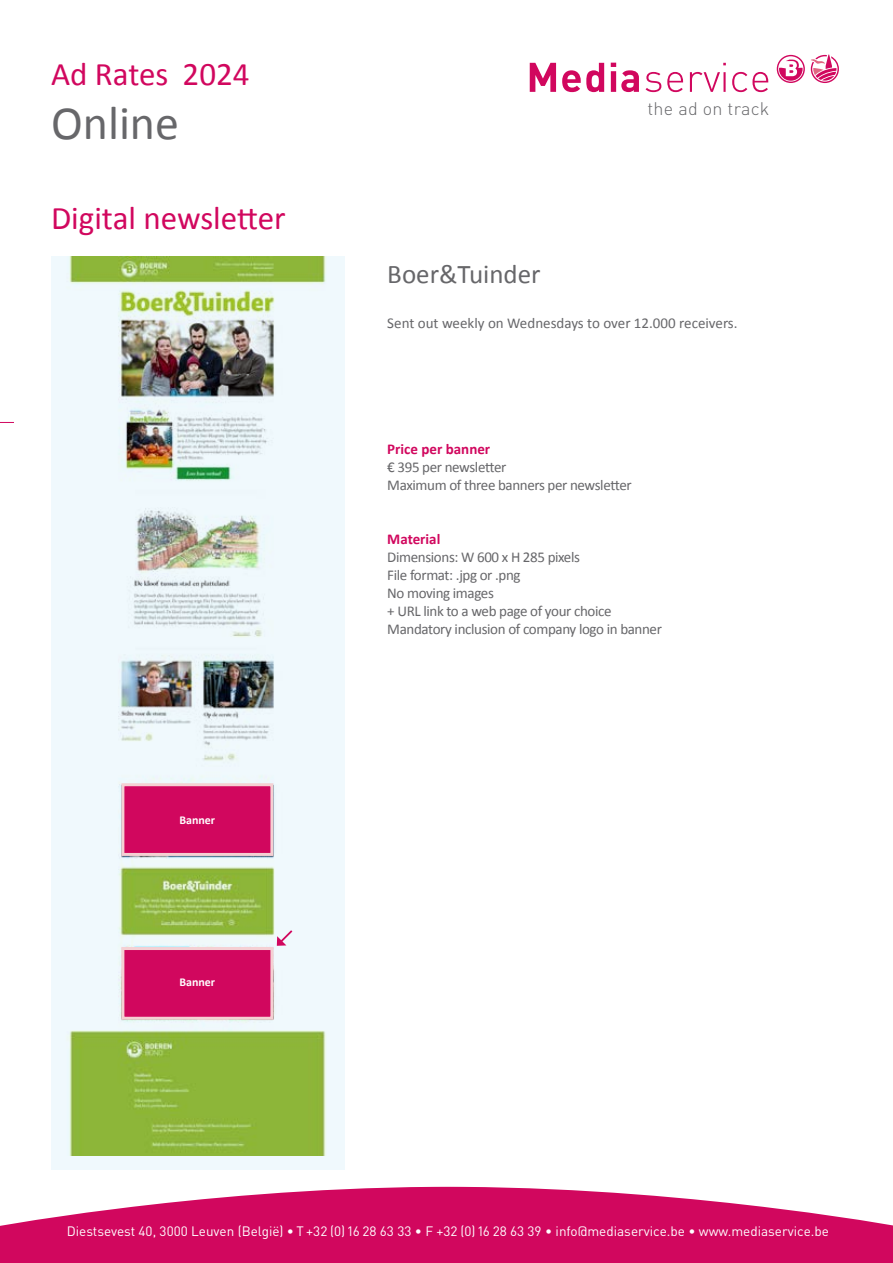
<style>
.page{position:relative;width:893px;height:1263px;background:#fff}
.page>*{position:absolute;margin:0;border:0;box-sizing:border-box;transform-origin:0 0}
.t1{font:48px "Calibri";color:#67676a}
.t2{font:33px "Calibri";color:#d1075e}
.t3{font:27px "Calibri";color:#67676a}
.t4{font:300 18px "DINOT";letter-spacing:.015em;color:#67676a}
.t5{font:15px/18px "Calibri";letter-spacing:-.025em;color:#67676a}
.t6{font:15px "Calibri";color:#67676a}
.t7{font:700 15px "Calibri";color:#d1075e}
.t8{font:13.5px "DINOT";color:#fff}
.t9{font:700 12px "Calibri";color:#fff}
</style>
<div class="page">
<img style="left:51px;top:256px;width:293px;height:604px">
<div style="left:51px;top:860px;width:293px;height:310px;background:#f0f9fd"></div>
<img style="left:69px;top:860px;width:257px;height:295px">
<svg style="left:277px;top:928px;width:17px;height:18px"></svg>
<div style="left:121px;top:783px;width:152px;height:73px;background:#d1075e;border:3px solid #f5d0d3"></div>
<div style="left:121px;top:947px;width:152px;height:73px;background:#d1075e;border:3px solid #f5d0d3"></div>
<svg style="left:0;top:1187px;width:893px;height:76px;fill:#d1075e"></svg>
<svg style="left:530px;top:63px;width:26px;height:29px"></svg>
<svg style="left:562px;top:63px;width:42px;height:29px"></svg>
<svg style="left:611px;top:63px;width:28px;height:29px"></svg>
<svg style="left:646px;top:72px;width:15px;height:20px"></svg>
<svg style="left:667px;top:72px;width:16px;height:20px"></svg>
<svg style="left:690px;top:72px;width:30px;height:20px"></svg>
<hr style="left:723px;top:72px;width:3px;height:20px;background:#d1075e">
<svg style="left:732px;top:72px;width:36px;height:20px"></svg>
<svg style="left:777px;top:54px;width:62px;height:29px"></svg>
<svg style="left:0;top:422px;width:14px;height:1px"></svg>
<h2 class="t2" style="left:51px;top:52px;width:200px">Ad Rates 2024</h2>
<h1 class="t1" style="left:51px;top:90px;width:130px">Online</h1>
<h2 class="t2" style="left:51px;top:196px;width:236px">Digital newsletter</h2>
<p class="t9" style="left:179px;top:812px;width:37px">Banner</p>
<p class="t9" style="left:179px;top:973px;width:37px">Banner</p>
<p class="t4" style="left:647px;top:98px;width:123px">the ad on track</p>
<h3 class="t3" style="left:387px;top:255px;width:155px">Boer&amp;Tuinder</h3>
<p class="t6" style="left:387px;top:313px;width:352px">Sent out weekly on Wednesdays to over 12.000 receivers.</p>
<p class="t7" style="left:387px;top:439px;width:104px">Price per banner</p>
<p class="t5" style="left:387px;top:458px;width:246px">€ 395 per newsletter<br>Maximum of three banners per newsletter</p>
<p class="t7" style="left:387px;top:529px;width:55px">Material</p>
<p class="t5" style="left:387px;top:548px;width:276px">Dimensions: W 600 x H 285 pixels<br>File format: .jpg or .png<br>No moving images<br>+ URL link to a web page of your choice<br>Mandatory inclusion of company logo in banner</p>
<p class="t8" style="left:67px;top:1223px;width:764px">Diestsevest 40, 3000 Leuven (België) • T +32 (0)16 28 63 33 • F +32 (0)16 28 63 39 • info@mediaservice.be • www.mediaservice.be</p>
</div>
